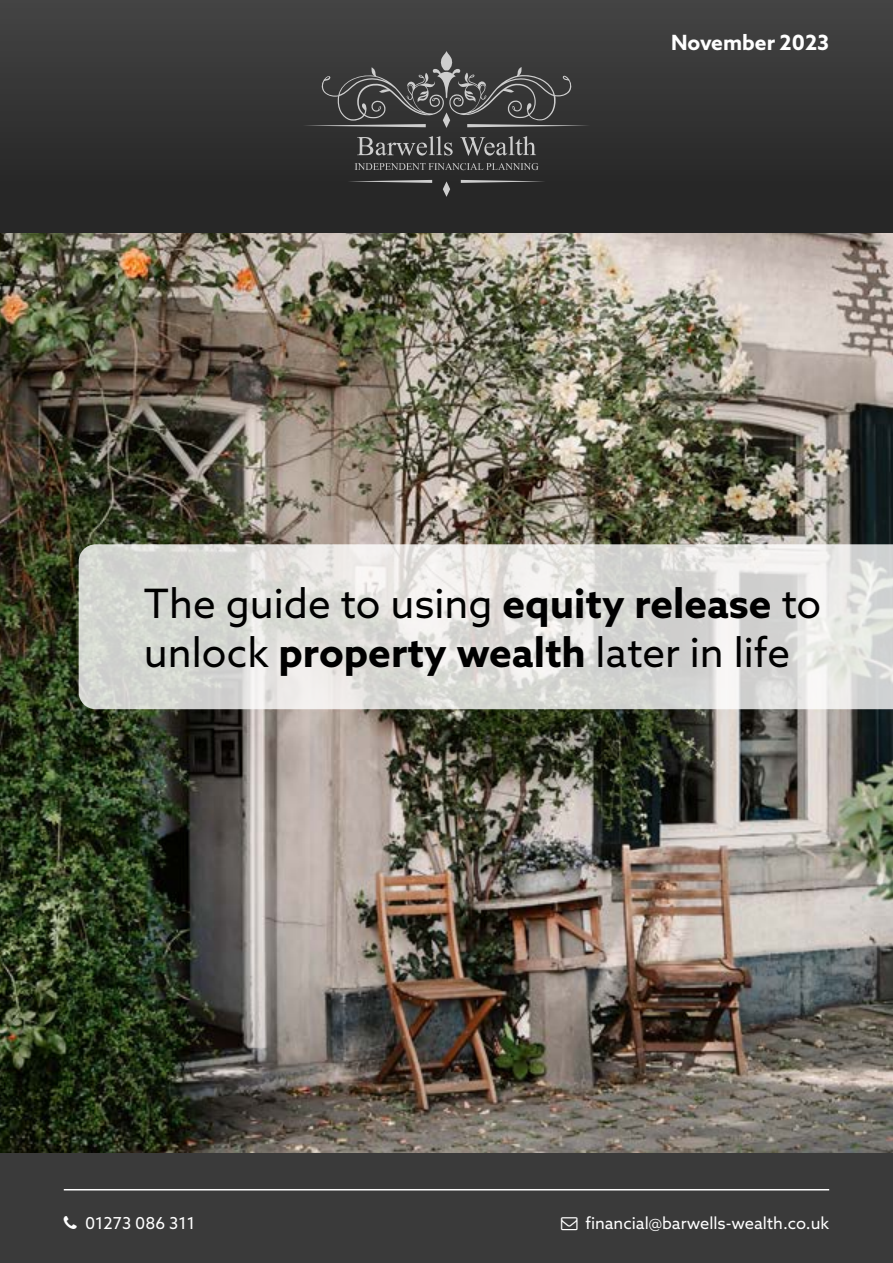
<style>
.page{position:relative;width:893px;height:1263px;background:#fff}
.page>*{position:absolute;margin:0;border:0;box-sizing:border-box;transform-origin:0 0}
.t1{font:40.5px/48.6px "Azo Sans";color:#000}
.t2{font:700 21px "Azo Sans";color:#fff}
.t3{font:16.5px "Azo Sans";color:#fff}
.s1{font-weight:700}
</style>
<div class="page">
<div style="left:0;top:0;width:893px;height:237px;background:linear-gradient(to bottom,#434343,#222)"></div>
<img style="left:0;top:234px;width:893px;height:919px">
<div style="left:0;top:1153px;width:893px;height:110px;background:#3a3a3a"></div>
<svg style="left:79px;top:544px;width:814px;height:165px;background:#ddddda"></svg>
<hr style="left:64px;top:1189px;width:765px;height:1px;background:#fff">
<svg style="left:347px;top:180px;width:85px;height:3px"></svg>
<svg style="left:461px;top:180px;width:85px;height:3px"></svg>
<svg style="left:303px;top:51px;width:287px;height:77px;background:#484848"></svg>
<svg style="left:357px;top:136px;width:96px;height:20px;background:#565656"></svg>
<svg style="left:460px;top:136px;width:76px;height:20px;background:#585858"></svg>
<svg style="left:355px;top:163px;width:184px;height:7px"></svg>
<svg style="left:443px;top:181px;width:7px;height:16px"></svg>
<p class="t2" style="left:671px;top:29px;width:160px">November 2023</p>
<p class="t1" style="left:144px;top:579px;width:679px">The guide to using <span class="s1">equity release</span> to unlock <span class="s1">property wealth</span> later in life</p>
<p class="t3" style="left:85px;top:1212px;width:112px">01273 086 311</p>
<p class="t3" style="left:585px;top:1212px;width:245px">financial@barwells-wealth.co.uk</p>
</div>
